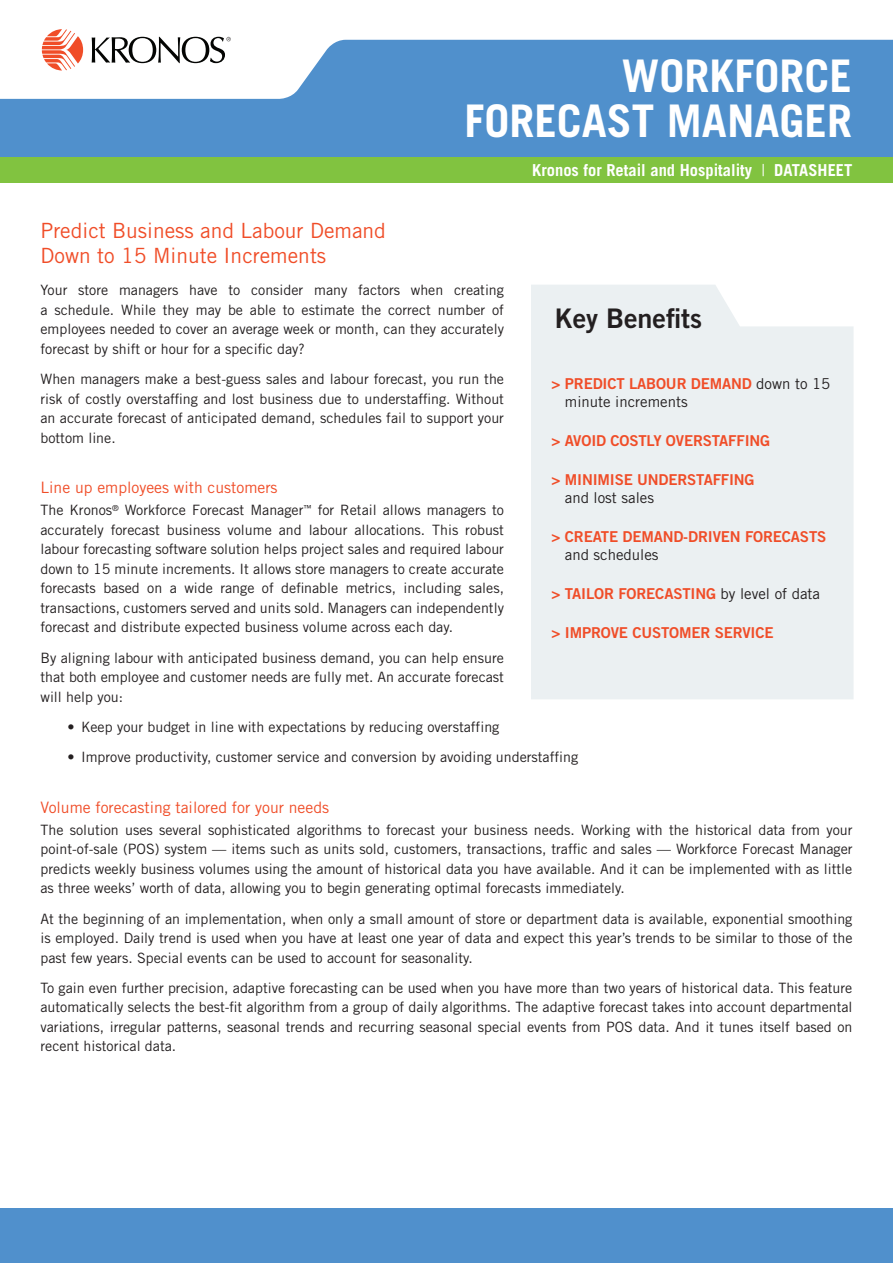
<style>
.page{position:relative;width:893px;height:1263px;background:#fff}
.page>*{position:absolute;margin:0;border:0;box-sizing:border-box;transform-origin:0 0}
.DOC_HEAD{font:700 45px/45px "Trade Gothic LT Std";color:#fff;text-align:right}
.Callout_headline{font:27px "Trade Gothic LT Std Bd 2";color:#231f20}
.Headline{font:21px/25.5px "Trade Gothic LT Std";color:#f04d28}
.K4-_bar{font:700 16.5px "Trade Gothic LT Std";color:#fff}
.Subhead{font:15.75px "Trade Gothic LT Std";color:#f04d28}
.Callout_bullets{font:15px/18px "Trade Gothic LT Std Bd 2";letter-spacing:-.01em;color:#f04d28}
.Callout_bullets-2{font:15px/18px "Trade Gothic LT Std";color:#231f20}
.Body{font:14.25px/19.5px "Trade Gothic LT Std";color:#231f20;text-align:justify}
.s1{font-weight:400}
.s2{font-family:"Trade Gothic LT Std Bd 2";color:#f04d28}
.s3{font-family:"Trade Gothic LT Std";color:#231f20}
</style>
<div class="page">
<div style="left:531px;top:285px;width:322px;height:414px;background:#ebf0f2"></div>
<div style="left:0;top:1209px;width:893px;height:54px;background:#5090cc"></div>
<svg style="left:0;top:40px;width:893px;height:117px;background:#689fd3"></svg>
<div style="left:0;top:157px;width:893px;height:26px;background:#81c340"></div>
<svg style="left:42px;top:29px;width:41px;height:42px"></svg>
<svg style="left:92px;top:37px;width:139px;height:26px"></svg>
<p class="DOC_HEAD" style="left:464px;top:53px;width:389px">WORKFORCE<br>FORECAST MANAGER</p>
<p class="Headline" style="left:40px;top:217px;width:347px">Predict Business and Labour Demand<br>Down to 15 Minute Increments</p>
<p class="K4-_bar" style="left:532px;top:160px;width:322px">Kronos for Retail and Hospitality <span class="s1">|</span> DATASHEET</p>
<p class="Body" style="left:40px;top:280px;width:465px">Your store managers have to consider many factors when creating a schedule. While they may be able to estimate the correct number of employees needed to cover an average week or month, can they accurately forecast by shift or hour for a specific day?</p>
<p class="Body" style="left:40px;top:369px;width:465px">When managers make a best-guess sales and labour forecast, you run the risk of costly overstaffing and lost business due to understaffing. Without an accurate forecast of anticipated demand, schedules fail to support your bottom line.</p>
<p class="Subhead" style="left:40px;top:478px;width:239px">Line up employees with customers</p>
<p class="Body" style="left:40px;top:500px;width:465px">The Kronos<sup>®</sup> Workforce Forecast Manager<sup>™</sup> for Retail allows managers to accurately forecast business volume and labour allocations. This robust labour forecasting software solution helps project sales and required labour down to 15 minute increments. It allows store managers to create accurate forecasts based on a wide range of definable metrics, including sales, transactions, customers served and units sold. Managers can independently forecast and distribute expected business volume across each day.</p>
<p class="Body" style="left:40px;top:647px;width:465px">By aligning labour with anticipated business demand, you can help ensure that both employee and customer needs are fully met. An accurate forecast will help you:</p>
<p class="Body" style="left:68px;top:717px;width:433px">• Keep your budget in line with expectations by reducing overstaffing</p>
<p class="Body" style="left:68px;top:747px;width:512px">• Improve productivity, customer service and conversion by avoiding understaffing</p>
<p class="Subhead" style="left:40px;top:797px;width:290px">Volume forecasting tailored for your needs</p>
<p class="Body" style="left:40px;top:820px;width:813px">The solution uses several sophisticated algorithms to forecast your business needs. Working with the historical data from your point-of-sale (POS) system — items such as units sold, customers, transactions, traffic and sales — Workforce Forecast Manager predicts weekly business volumes using the amount of historical data you have available. And it can be implemented with as little as three weeks’ worth of data, allowing you to begin generating optimal forecasts immediately.</p>
<p class="Body" style="left:40px;top:908px;width:813px">At the beginning of an implementation, when only a small amount of store or department data is available, exponential smoothing is employed. Daily trend is used when you have at least one year of data and expect this year’s trends to be similar to those of the past few years. Special events can be used to account for seasonality.</p>
<p class="Body" style="left:40px;top:978px;width:813px">To gain even further precision, adaptive forecasting can be used when you have more than two years of historical data. This feature automatically selects the best-fit algorithm from a group of daily algorithms. The adaptive forecast takes into account departmental variations, irregular patterns, seasonal trends and recurring seasonal special events from POS data. And it tunes itself based on recent historical data.</p>
<p class="Callout_headline" style="left:555px;top:301px;width:149px">Key Benefits</p>
<p class="Callout_bullets-2" style="left:565px;top:374px;width:267px;text-indent:-13px"><span class="s2">&gt; PREDICT LABOUR DEMAND</span> down to 15 minute increments</p>
<p class="Callout_bullets" style="left:552px;top:431px;width:220px">&gt; AVOID COSTLY OVERSTAFFING</p>
<p class="Callout_bullets" style="left:565px;top:470px;width:191px;text-indent:-13px">&gt; MINIMISE UNDERSTAFFING <span class="s3">and lost sales</span></p>
<p class="Callout_bullets" style="left:565px;top:527px;width:263px;text-indent:-13px">&gt; CREATE DEMAND-DRIVEN FORECASTS <span class="s3">and schedules</span></p>
<p class="Callout_bullets" style="left:552px;top:584px;width:270px">&gt; TAILOR FORECASTING <span class="s3">by level of data</span></p>
<p class="Callout_bullets" style="left:552px;top:623px;width:224px">&gt; IMPROVE CUSTOMER SERVICE</p>
</div>
